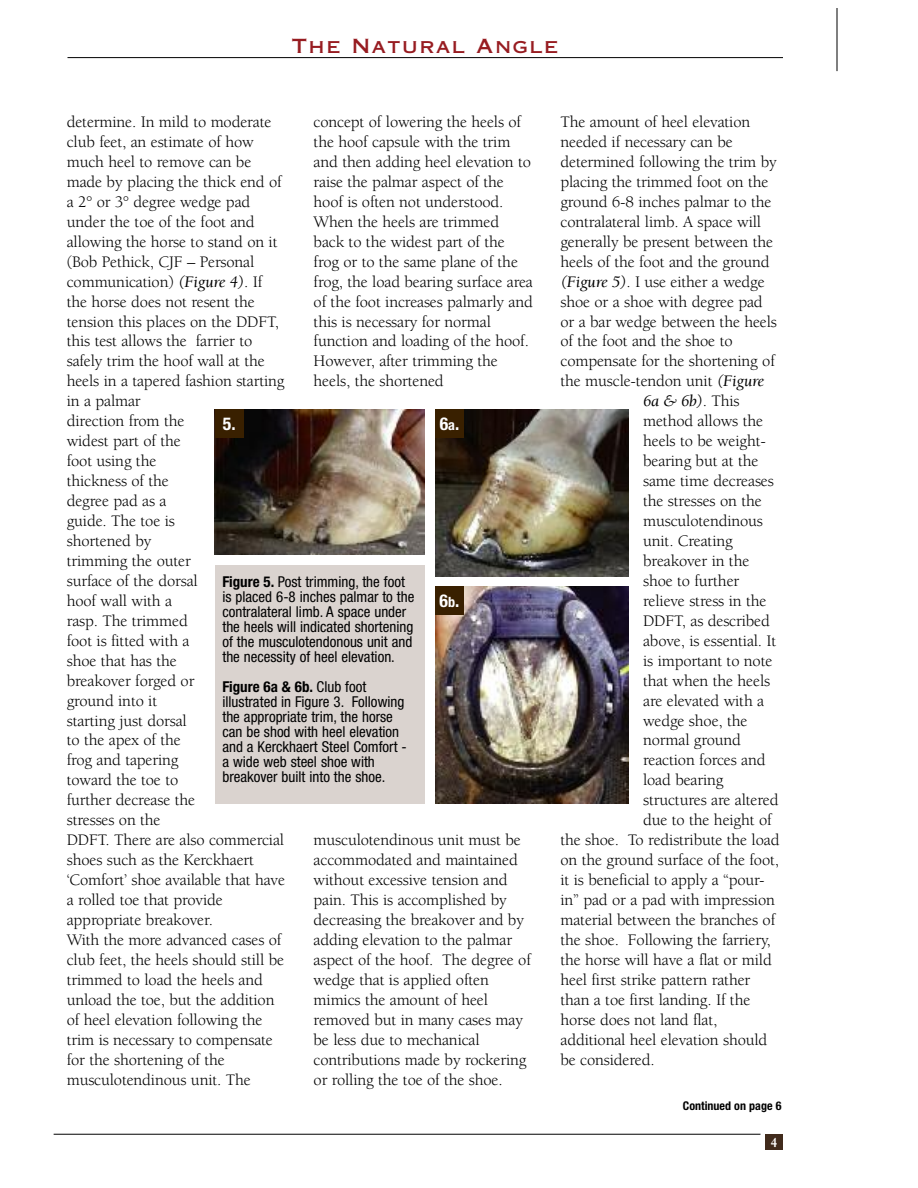
<style>
.page{position:relative;width:918px;height:1188px;background:#fff}
.page>*{position:absolute;margin:0;border:0;box-sizing:border-box;transform-origin:0 0}
.t1{font:19.5px "Copperplate Thirty One AB";letter-spacing:.08em;color:#971c21}
.t2{font:700 condensed 17.7px "Helvetica Neue";color:#fff}
.t3{font:16.5px/20px "Berkeley";letter-spacing:-.01em;color:#000}
.t4{font:italic 16.5px "Berkeley";color:#000}
.t5{font:condensed 15px/15px "Helvetica Neue";color:#000}
.t6{font:700 13.5px "Stempel Garamond";color:#fff}
.t7{font:700 condensed 12px "Helvetica Neue";color:#000}
.s1{font-style:italic}
.s2{font-size:14.1px}
.s3{font-weight:700}
.s4{font-style:normal}
</style>
<div class="page">
<hr style="left:54px;top:1134px;width:706px;height:1px;background:#000">
<div style="left:765px;top:1134px;width:18px;height:16px;background:#412b1c"></div>
<hr style="left:837px;top:0;width:1px;height:71px;background:#000">
<div style="left:832px;top:0;width:10px;height:8px;background:#fff"></div>
<hr style="left:68px;top:57px;width:715px;height:1px;background:#000">
<img style="left:215px;top:410px;width:209px;height:145px">
<img style="left:435px;top:586px;width:193px;height:217px">
<img style="left:435px;top:410px;width:193px;height:167px">
<div style="left:215px;top:565px;width:209px;height:238px;background:#dad3cf"></div>
<div style="left:215px;top:410px;width:29px;height:28px;background:#392000"></div>
<div style="left:435px;top:410px;width:29px;height:28px;background:#392000"></div>
<div style="left:435px;top:586px;width:29px;height:29px;background:#392000"></div>
<p class="t1" style="left:292px;top:39px;width:268px">The Natural Angle</p>
<p class="t3" style="left:67px;top:113px;width:220px">determine. In mild to moderate club feet, an estimate of how much heel to remove can be made by placing the thick end of a 2° or 3° degree wedge pad under the toe of the foot and allowing the horse to stand on it (Bob Pethick, CJF – Personal communication) <span class="s1">(Figure 4)</span>. If the horse does not resent the tension this places on the DDFT, this test allows the farrier to safely trim the hoof wall at the heels in a tapered fashion starting in a palmar<br>direction from the<br>widest part of the<br>foot using the<br>thickness of the<br>degree pad as a<br>guide. The toe is<br>shortened by<br>trimming the outer<br>surface of the dorsal<br>hoof wall with a<br>rasp. The trimmed<br>foot is fitted with a<br>shoe that has the<br>breakover forged or<br>ground into it<br>starting just dorsal<br>to the apex of the<br>frog and tapering<br>toward the toe to<br>further decrease the<br>stresses on the<br>DDFT. There are also commercial shoes such as the Kerckhaert ‘Comfort’ shoe available that have a rolled toe that provide appropriate breakover.<br>With the more advanced cases of club feet, the heels should still be trimmed to load the heels and unload the toe, but the addition of heel elevation following the trim is necessary to compensate for the shortening of the musculotendinous unit. The</p>
<p class="t3" style="left:314px;top:113px;width:221px">concept of lowering the heels of the hoof capsule with the trim and then adding heel elevation to raise the palmar aspect of the hoof is often not understood.<br>When the heels are trimmed back to the widest part of the frog or to the same plane of the frog, the load bearing surface area of the foot increases palmarly and this is necessary for normal function and loading of the hoof.<br>However, after trimming the heels, the shortened</p>
<p class="t2" style="left:223px;top:409px;width:14px">5.</p>
<p class="t2" style="left:440px;top:409px;width:21px">6<span class="s2">a</span>.</p>
<p class="t5" style="left:222px;top:575px;width:193px"><span class="s3">Figure 5.</span> Post trimming, the foot is placed 6-8 inches palmar to the contralateral limb. A space under the heels will indicated shortening of the musculotendonous unit and the necessity of heel elevation.</p>
<p class="t5" style="left:222px;top:680px;width:186px"><span class="s3">Figure 6a &amp; 6b.</span> Club foot illustrated in Figure 3. Following the appropriate trim, the horse can be shod with heel elevation and a Kerckhaert Steel Comfort - a wide web steel shoe with breakover built into the shoe.</p>
<p class="t2" style="left:440px;top:586px;width:21px">6<span class="s2">b</span>.</p>
<p class="t3" style="left:314px;top:831px;width:219px">musculotendinous unit must be accommodated and maintained without excessive tension and pain. This is accomplished by decreasing the breakover and by adding elevation to the palmar aspect of the hoof. The degree of wedge that is applied often mimics the amount of heel removed but in many cases may be less due to mechanical contributions made by rockering or rolling the toe of the shoe.</p>
<p class="t3" style="left:560px;top:113px;width:191px">The amount of heel elevation</p>
<p class="t3" style="left:560px;top:133px;width:174px">needed if necessary can be</p>
<p class="t3" style="left:560px;top:153px;width:218px">determined following the trim by</p>
<p class="t3" style="left:560px;top:173px;width:210px">placing the trimmed foot on the</p>
<p class="t3" style="left:560px;top:193px;width:213px">ground 6-8 inches palmar to the</p>
<p class="t3" style="left:560px;top:213px;width:202px">contralateral limb. A space will</p>
<p class="t3" style="left:560px;top:233px;width:214px">generally be present between the</p>
<p class="t3" style="left:560px;top:253px;width:211px">heels of the foot and the ground</p>
<p class="t3" style="left:560px;top:273px;width:206px"><span class="s1">(Figure 5)</span>. I use either a wedge</p>
<p class="t3" style="left:560px;top:293px;width:204px">shoe or a shoe with degree pad</p>
<p class="t3" style="left:560px;top:313px;width:218px">or a bar wedge between the heels</p>
<p class="t3" style="left:560px;top:333px;width:174px">of the foot and the shoe to</p>
<p class="t3" style="left:560px;top:353px;width:216px">compensate for the shortening of</p>
<p class="t3" style="left:560px;top:373px;width:205px">the muscle-tendon unit <span class="s1">(Figure</span></p>
<p class="t4" style="left:643px;top:395px;width:98px">6a &amp; 6b)<span class="s4">. This</span></p>
<p class="t3" style="left:643px;top:413px;width:121px">method allows the</p>
<p class="t3" style="left:643px;top:432px;width:124px">heels to be weight-</p>
<p class="t3" style="left:643px;top:452px;width:117px">bearing but at the</p>
<p class="t3" style="left:643px;top:472px;width:132px">same time decreases</p>
<p class="t3" style="left:643px;top:492px;width:120px">the stresses on the</p>
<p class="t3" style="left:643px;top:512px;width:121px">musculotendinous</p>
<p class="t3" style="left:643px;top:532px;width:91px">unit. Creating</p>
<p class="t3" style="left:643px;top:552px;width:108px">breakover in the</p>
<p class="t3" style="left:643px;top:572px;width:98px">shoe to further</p>
<p class="t3" style="left:643px;top:592px;width:125px">relieve stress in the</p>
<p class="t3" style="left:643px;top:612px;width:128px">DDFT, as described</p>
<p class="t3" style="left:643px;top:632px;width:135px">above, is essential. It</p>
<p class="t3" style="left:643px;top:652px;width:131px">is important to note</p>
<p class="t3" style="left:643px;top:672px;width:129px">that when the heels</p>
<p class="t3" style="left:643px;top:692px;width:123px">are elevated with a</p>
<p class="t3" style="left:643px;top:712px;width:106px">wedge shoe, the</p>
<p class="t3" style="left:643px;top:732px;width:99px">normal ground</p>
<p class="t3" style="left:643px;top:752px;width:124px">reaction forces and</p>
<p class="t3" style="left:643px;top:772px;width:82px">load bearing</p>
<p class="t3" style="left:643px;top:792px;width:137px">structures are altered</p>
<p class="t3" style="left:643px;top:812px;width:130px">due to the height of</p>
<p class="t3" style="left:560px;top:831px;width:221px">the shoe. To redistribute the load</p>
<p class="t3" style="left:560px;top:851px;width:220px">on the ground surface of the foot,</p>
<p class="t3" style="left:560px;top:871px;width:206px">it is beneficial to apply a “pour-</p>
<p class="t3" style="left:560px;top:891px;width:216px">in” pad or a pad with impression</p>
<p class="t3" style="left:560px;top:911px;width:216px">material between the branches of</p>
<p class="t3" style="left:560px;top:931px;width:212px">the shoe. Following the farriery,</p>
<p class="t3" style="left:560px;top:951px;width:213px">the horse will have a flat or mild</p>
<p class="t3" style="left:560px;top:971px;width:191px">heel first strike pattern rather</p>
<p class="t3" style="left:560px;top:991px;width:191px">than a toe first landing. If the</p>
<p class="t3" style="left:560px;top:1011px;width:158px">horse does not land flat,</p>
<p class="t3" style="left:560px;top:1031px;width:208px">additional heel elevation should</p>
<p class="t3" style="left:560px;top:1051px;width:96px">be considered.</p>
<p class="t7" style="left:683px;top:1096px;width:100px">Continued on page 6</p>
<p class="t6" style="left:771px;top:1136px;width:8px">4</p>
</div>
